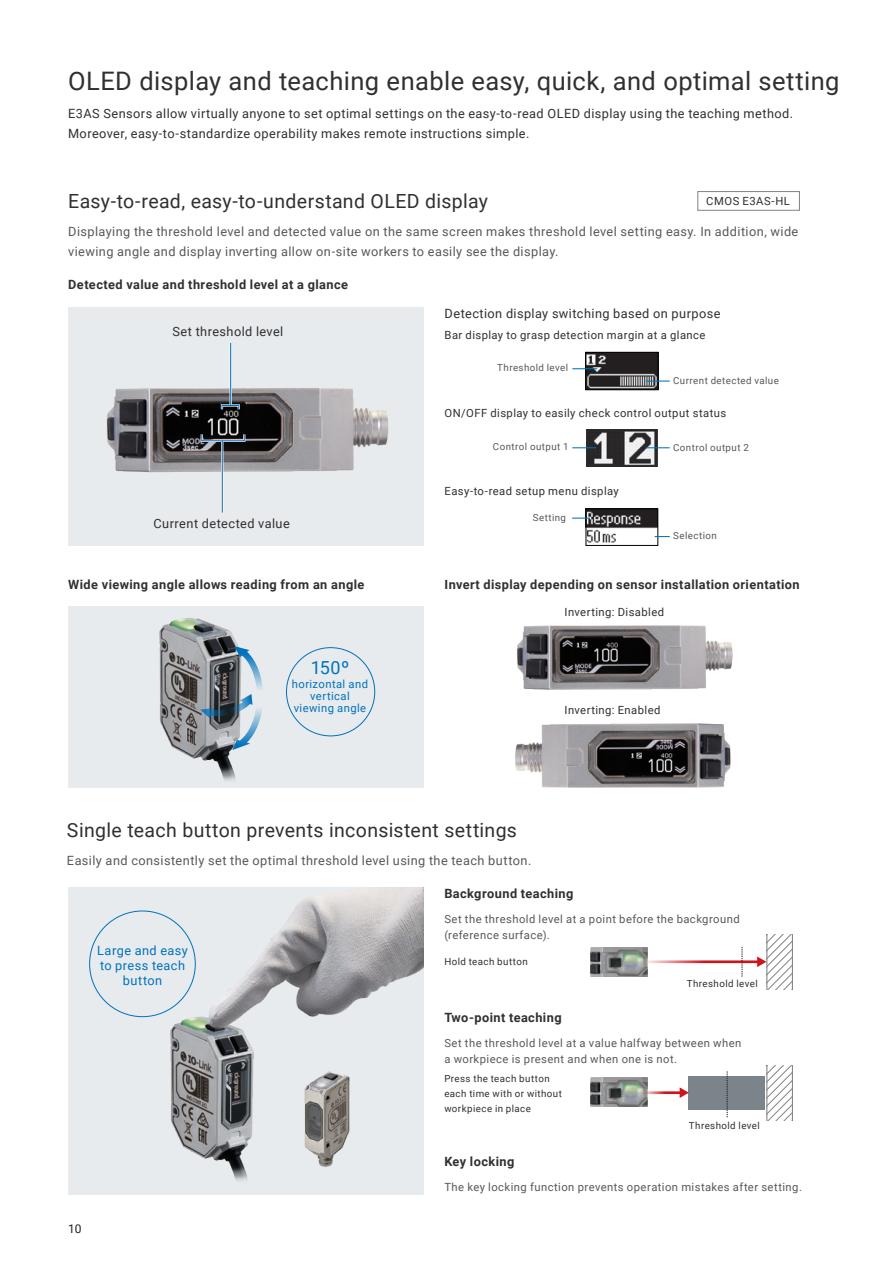
<style>
.page{position:relative;width:893px;height:1263px;background:#fff}
.page>*{position:absolute;margin:0;border:0;box-sizing:border-box;transform-origin:0 0}
.t1{font:25.5px "Roboto";letter-spacing:.015em;color:#312f30}
.t2{font:19.5px "Roboto";letter-spacing:.015em;color:#312f30}
.t3{font:18px "Roboto";color:#0072bc}
.t4{font:12.75px/19.5px "Roboto";letter-spacing:.03em;color:#312f30}
.t5{font:12.75px/19.5px "Roboto";letter-spacing:.03em;color:#57585a}
.t6{font:700 12.75px "Roboto";letter-spacing:.035em;color:#312f30}
.t7{font:12.75px/15px "Roboto";letter-spacing:.035em;color:#0072bc;text-align:center}
.t8{font:12px "Roboto";color:#231f20}
.t9{font:11.25px/15.8px "Roboto";letter-spacing:.04em;color:#57585a}
.t10{font:11.25px "Roboto";letter-spacing:.04em;color:#312f30}
.t11{font:11.25px/12px "Roboto";letter-spacing:.04em;color:#0072bc;text-align:center}
.t12{font:9.75px/15px "Roboto";letter-spacing:.04em;color:#312f30}
.t13{font:9.75px "Roboto";letter-spacing:.045em;color:#57585a}
</style>
<div class="page">
<div style="left:68px;top:887px;width:355px;height:308px;background:#e7ebed"></div>
<div style="left:689px;top:1076px;width:76px;height:33px;background:#7b848a"></div>
<img style="left:591px;top:947px;width:49px;height:29px">
<img style="left:591px;top:1078px;width:56px;height:29px">
<svg style="left:727px;top:1071px;width:1px;height:46px"></svg>
<hr style="left:792px;top:934px;width:1px;height:55px;background:#808285">
<svg style="left:640px;top:934px;width:152px;height:55px"></svg>
<hr style="left:792px;top:1065px;width:1px;height:56px;background:#808285">
<hr style="left:766px;top:1065px;width:1px;height:56px;background:#808285">
<svg style="left:767px;top:1065px;width:25px;height:56px"></svg>
<svg style="left:640px;top:1087px;width:49px;height:11px"></svg>
<img style="left:161px;top:1012px;width:93px;height:169px">
<img style="left:204px;top:887px;width:219px;height:149px">
<div style="left:68px;top:307px;width:355px;height:239px;background:#e7ebed"></div>
<img style="left:106px;top:387px;width:283px;height:86px">
<img style="left:517px;top:625px;width:216px;height:65px">
<img style="left:515px;top:723px;width:216px;height:65px">
<div style="left:698px;top:191px;width:102px;height:19px;border:1px solid #7b848a"></div>
<img style="left:588px;top:511px;width:68px;height:32px">
<div style="left:586px;top:509px;width:72px;height:37px;border:1px solid #000"></div>
<div style="left:68px;top:606px;width:355px;height:181px;background:#e7ebed"></div>
<img style="left:159px;top:618px;width:79px;height:163px">
<svg style="left:200px;top:646px;width:63px;height:104px"></svg>
<img style="left:588px;top:354px;width:68px;height:34px">
<div style="left:586px;top:352px;width:72px;height:38px;border:1px solid #000"></div>
<img style="left:586px;top:429px;width:71px;height:37px">
<svg style="left:646px;top:381px;width:24px;height:1px"></svg>
<svg style="left:572px;top:368px;width:25px;height:1px"></svg>
<svg style="left:646px;top:447px;width:24px;height:1px"></svg>
<svg style="left:572px;top:447px;width:24px;height:1px"></svg>
<svg style="left:655px;top:536px;width:15px;height:1px"></svg>
<svg style="left:572px;top:518px;width:18px;height:1px"></svg>
<hr style="left:221px;top:441px;width:2px;height:72px;background:#fff">
<hr style="left:222px;top:441px;width:1px;height:72px;background:#1e6bae">
<div style="left:201px;top:434px;width:44px;height:7px;border:1px solid #1e6bae"></div>
<hr style="left:230px;top:343px;width:2px;height:62px;background:#fff">
<hr style="left:230px;top:343px;width:1px;height:62px;background:#0072bc">
<div style="left:221px;top:405px;width:18px;height:5px;border:1px solid #0072bc"></div>
<img style="left:304px;top:1071px;width:46px;height:96px">
<h1 class="t1" style="left:68px;top:63px;width:773px">OLED display and teaching enable easy, quick, and optimal setting</h1>
<p class="t4" style="left:68px;top:104px;width:727px">E3AS Sensors allow virtually anyone to set optimal settings on the easy-to-read OLED display using the teaching method.<br>Moreover, easy-to-standardize operability makes remote instructions simple.</p>
<h2 class="t2" style="left:68px;top:187px;width:421px">Easy-to-read, easy-to-understand OLED display</h2>
<p class="t5" style="left:68px;top:222px;width:732px">Displaying the threshold level and detected value on the same screen makes threshold level setting easy. In addition, wide viewing angle and display inverting allow on-site workers to easily see the display.</p>
<p class="t10" style="left:706px;top:193px;width:85px">CMOS E3AS-HL</p>
<p class="t6" style="left:68px;top:276px;width:281px">Detected value and threshold level at a glance</p>
<p class="t4" style="left:172px;top:321px;width:112px">Set threshold level</p>
<p class="t4" style="left:153px;top:513px;width:138px">Current detected value</p>
<p class="t4" style="left:445px;top:303px;width:277px">Detection display switching based on purpose</p>
<p class="t10" style="left:445px;top:327px;width:262px">Bar display to grasp detection margin at a glance</p>
<p class="t13" style="left:497px;top:361px;width:72px">Threshold level</p>
<p class="t13" style="left:673px;top:374px;width:107px">Current detected value</p>
<p class="t10" style="left:445px;top:406px;width:283px">ON/OFF display to easily check control output status</p>
<p class="t13" style="left:493px;top:440px;width:77px">Control output 1</p>
<p class="t13" style="left:673px;top:440px;width:77px">Control output 2</p>
<p class="t10" style="left:445px;top:483px;width:176px">Easy-to-read setup menu display</p>
<p class="t13" style="left:533px;top:510px;width:35px">Setting</p>
<p class="t13" style="left:673px;top:529px;width:45px">Selection</p>
<p class="t6" style="left:68px;top:576px;width:298px">Wide viewing angle allows reading from an angle</p>
<p class="t6" style="left:445px;top:576px;width:356px">Invert display depending on sensor installation orientation</p>
<h3 class="t3" style="left:311px;top:655px;width:40px">150º</h3>
<p class="t11" style="left:292px;top:678px;width:78px">horizontal and vertical viewing angle</p>
<p class="t10" style="left:565px;top:604px;width:101px">Inverting: Disabled</p>
<p class="t10" style="left:565px;top:703px;width:97px">Inverting: Enabled</p>
<h2 class="t2" style="left:67px;top:816px;width:451px">Single teach button prevents inconsistent settings</h2>
<p class="t5" style="left:67px;top:850px;width:466px">Easily and consistently set the optimal threshold level using the teach button.</p>
<p class="t7" style="left:97px;top:942px;width:92px">Large and easy to press teach button</p>
<p class="t8" style="left:68px;top:1220px;width:15px">10</p>
<p class="t6" style="left:444px;top:885px;width:131px">Background teaching</p>
<p class="t9" style="left:444px;top:911px;width:297px">Set the threshold level at a point before the background (reference surface).</p>
<p class="t12" style="left:444px;top:954px;width:85px">Hold teach button</p>
<p class="t6" style="left:444px;top:1008px;width:119px">Two-point teaching</p>
<p class="t12" style="left:687px;top:976px;width:72px">Threshold level</p>
<p class="t9" style="left:444px;top:1035px;width:299px">Set the threshold level at a value halfway between when a workpiece is present and when one is not.</p>
<p class="t12" style="left:444px;top:1070px;width:119px">Press the teach button each time with or without workpiece in place</p>
<p class="t6" style="left:444px;top:1152px;width:72px">Key locking</p>
<p class="t12" style="left:689px;top:1118px;width:72px">Threshold level</p>
<p class="t9" style="left:444px;top:1178px;width:359px">The key locking function prevents operation mistakes after setting.</p>
</div>
